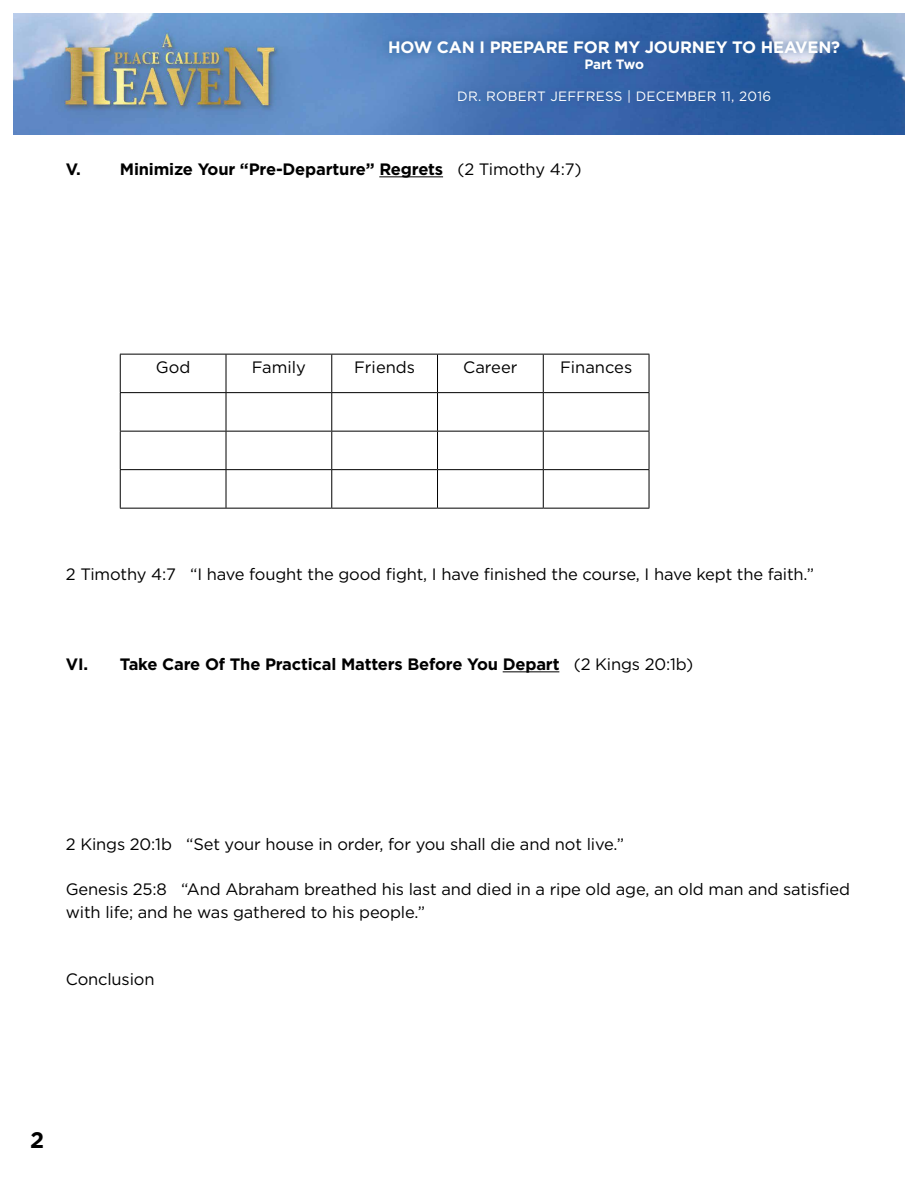
<style>
.page{position:relative;width:918px;height:1188px;background:#fff}
.page>*{position:absolute;margin:0;border:0;box-sizing:border-box;transform-origin:0 0}
.t1{font:700 22.5px "Gotham";color:#000}
.t2{font:16.5px/22.5px "Gotham";letter-spacing:-.01em;color:#000}
.t3{font:700 16.5px "Gotham";letter-spacing:-.01em;color:#000}
.t4{font:700 16.5px "Gotham";letter-spacing:-.01em;color:#fff}
.t5{font:13.5px "Gotham";letter-spacing:.02em;color:#fff}
.t6{font:700 13.5px "Gotham";letter-spacing:-.02em;color:#fff}
.s1{font-weight:400}
</style>
<div class="page">
<img style="left:14px;top:14px;width:890px;height:121px">
<hr style="left:379px;top:176px;width:64px;height:1px;background:#000">
<hr style="left:503px;top:671px;width:56px;height:1px;background:#000">
<div style="left:381px;top:33px;width:466px;height:77px;background:#285990;opacity:.75"></div>
<hr style="left:120px;top:354px;width:106px;height:1px;background:#000">
<hr style="left:120px;top:355px;width:1px;height:37px;background:#000">
<hr style="left:226px;top:354px;width:106px;height:1px;background:#000">
<hr style="left:226px;top:355px;width:1px;height:37px;background:#000">
<hr style="left:332px;top:354px;width:106px;height:1px;background:#000">
<hr style="left:331px;top:355px;width:1px;height:37px;background:#000">
<hr style="left:438px;top:354px;width:105px;height:1px;background:#000">
<hr style="left:437px;top:355px;width:1px;height:37px;background:#000">
<hr style="left:543px;top:354px;width:106px;height:1px;background:#000">
<hr style="left:543px;top:355px;width:1px;height:37px;background:#000">
<hr style="left:649px;top:355px;width:1px;height:37px;background:#000">
<hr style="left:120px;top:392px;width:106px;height:1px;background:#000">
<hr style="left:120px;top:393px;width:1px;height:38px;background:#000">
<hr style="left:226px;top:392px;width:106px;height:1px;background:#000">
<hr style="left:226px;top:393px;width:1px;height:38px;background:#000">
<hr style="left:332px;top:392px;width:106px;height:1px;background:#000">
<hr style="left:331px;top:393px;width:1px;height:38px;background:#000">
<hr style="left:438px;top:392px;width:105px;height:1px;background:#000">
<hr style="left:437px;top:393px;width:1px;height:38px;background:#000">
<hr style="left:543px;top:392px;width:106px;height:1px;background:#000">
<hr style="left:543px;top:393px;width:1px;height:38px;background:#000">
<hr style="left:649px;top:393px;width:1px;height:38px;background:#000">
<hr style="left:120px;top:431px;width:106px;height:1px;background:#000">
<hr style="left:120px;top:432px;width:1px;height:37px;background:#000">
<hr style="left:226px;top:431px;width:106px;height:1px;background:#000">
<hr style="left:226px;top:432px;width:1px;height:37px;background:#000">
<hr style="left:332px;top:431px;width:106px;height:1px;background:#000">
<hr style="left:331px;top:432px;width:1px;height:37px;background:#000">
<hr style="left:438px;top:431px;width:105px;height:1px;background:#000">
<hr style="left:437px;top:432px;width:1px;height:37px;background:#000">
<hr style="left:543px;top:431px;width:106px;height:1px;background:#000">
<hr style="left:543px;top:432px;width:1px;height:37px;background:#000">
<hr style="left:649px;top:432px;width:1px;height:37px;background:#000">
<hr style="left:120px;top:469px;width:106px;height:1px;background:#000">
<hr style="left:120px;top:470px;width:1px;height:38px;background:#000">
<hr style="left:226px;top:469px;width:106px;height:1px;background:#000">
<hr style="left:226px;top:470px;width:1px;height:38px;background:#000">
<hr style="left:332px;top:469px;width:106px;height:1px;background:#000">
<hr style="left:331px;top:470px;width:1px;height:38px;background:#000">
<hr style="left:438px;top:469px;width:105px;height:1px;background:#000">
<hr style="left:437px;top:470px;width:1px;height:38px;background:#000">
<hr style="left:543px;top:469px;width:106px;height:1px;background:#000">
<hr style="left:543px;top:470px;width:1px;height:38px;background:#000">
<hr style="left:649px;top:470px;width:1px;height:38px;background:#000">
<hr style="left:120px;top:508px;width:106px;height:1px;background:#000">
<hr style="left:226px;top:508px;width:106px;height:1px;background:#000">
<hr style="left:332px;top:508px;width:106px;height:1px;background:#000">
<hr style="left:438px;top:508px;width:105px;height:1px;background:#000">
<hr style="left:543px;top:508px;width:106px;height:1px;background:#000">
<p class="t4" style="left:388px;top:36px;width:453px">HOW CAN I PREPARE FOR MY JOURNEY TO HEAVEN?</p>
<p class="t6" style="left:584px;top:55px;width:61px">Part Two</p>
<p class="t5" style="left:457px;top:88px;width:315px">DR. ROBERT JEFFRESS | DECEMBER 11, 2016</p>
<p class="t3" style="left:66px;top:158px;width:517px">V. Minimize Your “Pre-Departure” Regrets <span class="s1">(2 Timothy 4:7)</span></p>
<p class="t2" style="left:156px;top:356px;width:36px">God</p>
<p class="t2" style="left:252px;top:356px;width:56px">Family</p>
<p class="t2" style="left:354px;top:356px;width:62px">Friends</p>
<p class="t2" style="left:463px;top:356px;width:56px">Career</p>
<p class="t2" style="left:560px;top:356px;width:74px">Finances</p>
<p class="t2" style="left:66px;top:563px;width:750px">2 Timothy 4:7 “I have fought the good fight, I have finished the course, I have kept the faith.”</p>
<p class="t3" style="left:66px;top:653px;width:629px">VI. Take Care Of The Practical Matters Before You Depart <span class="s1">(2 Kings 20:1b)</span></p>
<p class="t2" style="left:66px;top:833px;width:560px">2 Kings 20:1b “Set your house in order, for you shall die and not live.”</p>
<p class="t2" style="left:66px;top:878px;width:786px">Genesis 25:8 “And Abraham breathed his last and died in a ripe old age, an old man and satisfied with life; and he was gathered to his people.”</p>
<p class="t2" style="left:66px;top:968px;width:90px">Conclusion</p>
<h1 class="t1" style="left:30px;top:1125px;width:16px">2</h1>
</div>
